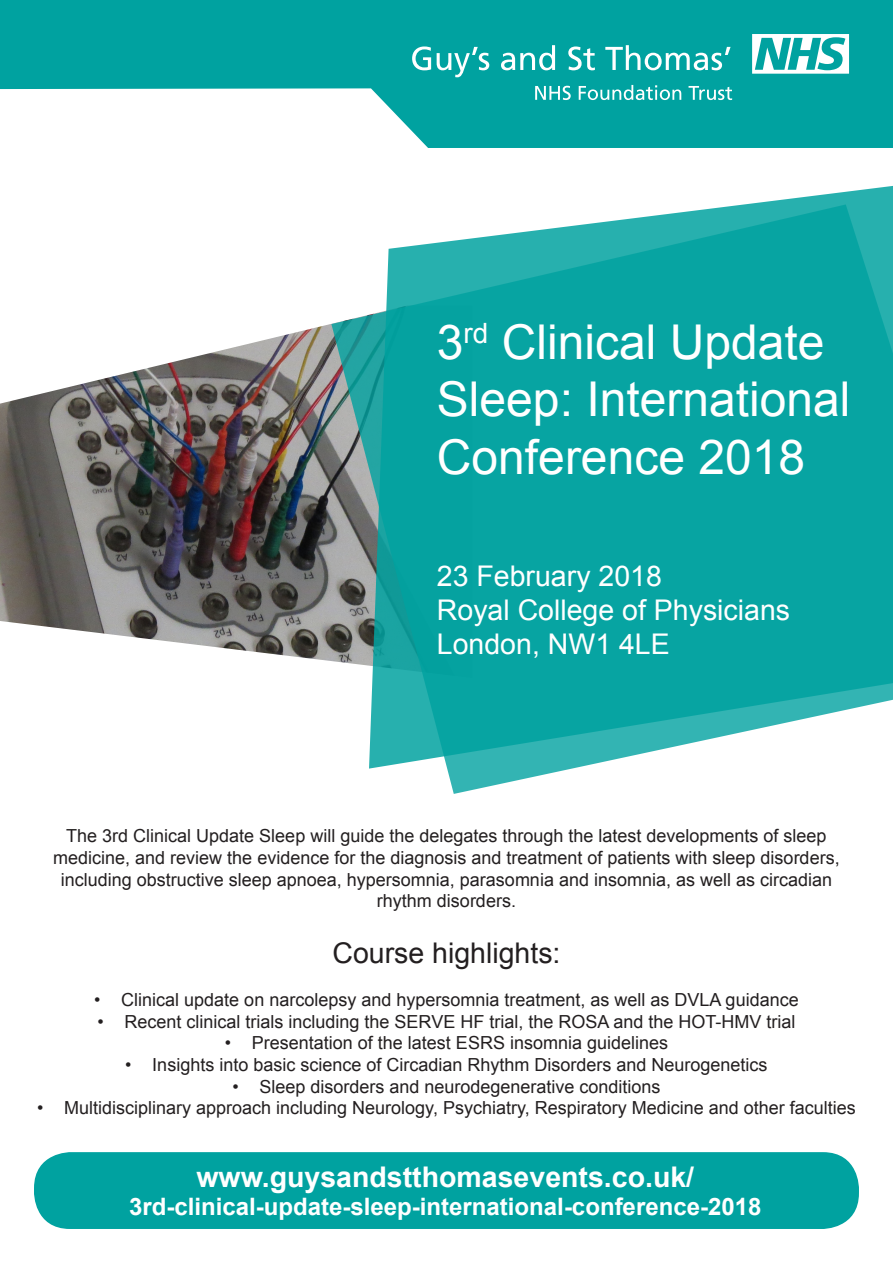
<style>
.page{position:relative;width:893px;height:1263px;background:#fff}
.page>*{position:absolute;margin:0;border:0;box-sizing:border-box;transform-origin:0 0}
.t1{font:48px/57.6px "Arial";color:#fff}
.t2{font:28.5px "Arial";color:#fff}
.t3{font:700 28.5px "Arial";color:#fff}
.t4{font:28.5px "Arial";color:#231f20}
.t5{font:700 24px "Arial";color:#fff}
.t6{font:18px/21.6px "Arial";color:#231f20;text-align:center}
</style>
<div class="page">
<img style="left:0;top:324px;width:331px;height:337px">
<svg style="left:0;top:0;width:893px;height:148px;fill:#00a2a0"></svg>
<svg style="left:748px;top:186px;width:145px;height:18px"></svg>
<svg style="left:331px;top:204px;width:562px;height:590px;background:#30b0ae"></svg>
<svg style="left:752px;top:34px;width:97px;height:40px"></svg>
<svg style="left:412px;top:46px;width:19px;height:24px"></svg>
<svg style="left:437px;top:47px;width:52px;height:30px"></svg>
<svg style="left:501px;top:45px;width:54px;height:25px"></svg>
<svg style="left:568px;top:46px;width:27px;height:24px"></svg>
<svg style="left:605px;top:45px;width:126px;height:25px"></svg>
<svg style="left:535px;top:86px;width:36px;height:14px"></svg>
<svg style="left:579px;top:85px;width:102px;height:15px"></svg>
<svg style="left:689px;top:86px;width:43px;height:14px"></svg>
<div style="left:34px;top:1152px;width:825px;height:77px;background:#00a2a0;border-radius:36px"></div>
<p class="t1" style="left:437px;top:314px;width:415px">3<sup>rd</sup> Clinical Update<br>Sleep: International</p>
<p class="t1" style="left:437px;top:429px;width:370px">Conference 2018</p>
<p class="t2" style="left:437px;top:557px;width:226px">23 February 2018</p>
<p class="t2" style="left:437px;top:591px;width:355px">Royal College of Physicians</p>
<p class="t2" style="left:437px;top:625px;width:234px">London, NW1 4LE</p>
<p class="t6" style="left:66px;top:825px;width:762px">The 3rd Clinical Update Sleep will guide the delegates through the latest developments of sleep</p>
<p class="t6" style="left:53px;top:847px;width:788px">medicine, and review the evidence for the diagnosis and treatment of patients with sleep disorders,</p>
<p class="t6" style="left:61px;top:869px;width:773px">including obstructive sleep apnoea, hypersomnia, parasomnia and insomnia, as well as circadian rhythm disorders.</p>
<p class="t4" style="left:332px;top:934px;width:230px">Course highlights:</p>
<p class="t6" style="left:94px;top:989px;width:706px">• Clinical update on narcolepsy and hypersomnia treatment, as well as DVLA guidance</p>
<p class="t6" style="left:97px;top:1011px;width:699px">• Recent clinical trials including the SERVE HF trial, the ROSA and the HOT-HMV trial</p>
<p class="t6" style="left:225px;top:1032px;width:445px">• Presentation of the latest ESRS insomnia guidelines</p>
<p class="t6" style="left:125px;top:1054px;width:644px">• Insights into basic science of Circadian Rhythm Disorders and Neurogenetics</p>
<p class="t6" style="left:232px;top:1076px;width:430px">• Sleep disorders and neurodegenerative conditions</p>
<p class="t6" style="left:37px;top:1097px;width:820px">• Multidisciplinary approach including Neurology, Psychiatry, Respiratory Medicine and other faculties</p>
<p class="t3" style="left:196px;top:1157px;width:499px">www.guysandstthomasevents.co.uk/</p>
<p class="t5" style="left:129px;top:1191px;width:634px">3rd-clinical-update-sleep-international-conference-2018</p>
</div>
